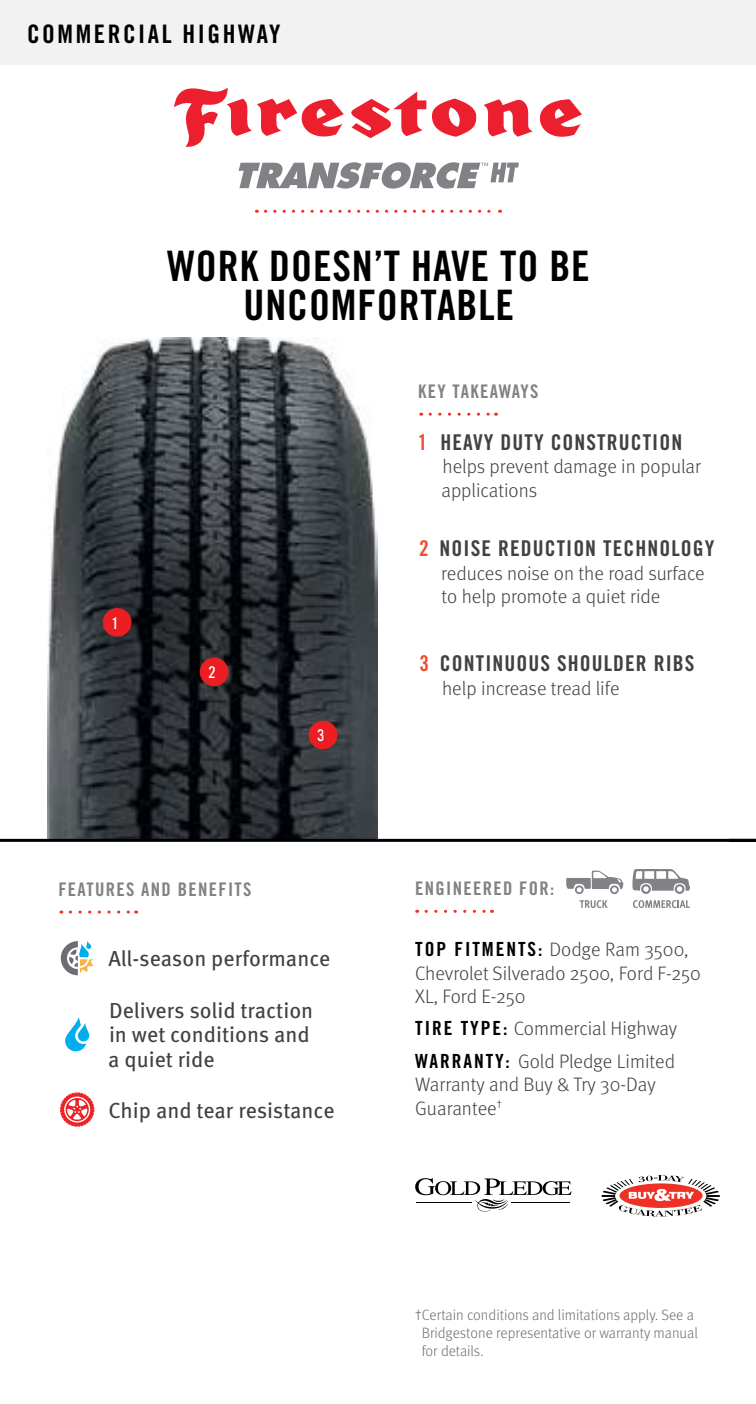
<style>
.page{position:relative;width:756px;height:1404px;background:#fff}
.page>*{position:absolute;margin:0;border:0;box-sizing:border-box;transform-origin:0 0}
.t1{font:42px/39px "Trade Gothic LT Std Bd Cn 20";letter-spacing:.02em;color:#000;text-align:center}
.t2{font:25.5px "Trade Gothic LT Std Bd Cn 20";letter-spacing:.1em;color:#000}
.t3{font:21.6px/24.9px "Meta OT";color:#414042}
.t4{font:21.6px "Trade Gothic LT Std Bd Cn 20";letter-spacing:.05em;color:#414042}
.t5{font:300 19.5px/23.1px "Meta OT";color:#414042}
.t6{font:18.6px "Trade Gothic LT Std Bd Cn 20";letter-spacing:.07em;color:#808285}
.t7{font:300 15px/18px "Meta OT";color:#6d6e71}
.t8{font:300 14.7px "YWFT Ultramagnetic";color:#fff}
.s1{color:#f04d30}
.s2{font-family:"Trade Gothic LT Std Bd Cn 20";font-weight:400;color:#000}
</style>
<div class="page">
<div style="left:0;top:0;width:756px;height:65px;background:#f2f2f2"></div>
<img style="left:47px;top:338px;width:331px;height:501px">
<div style="left:103px;top:608px;width:28px;height:29px;background:#ed1d24;border-radius:50%"></div>
<div style="left:200px;top:658px;width:28px;height:28px;background:#ed1d24;border-radius:50%"></div>
<div style="left:309px;top:721px;width:28px;height:28px;background:#ed1d24;border-radius:50%"></div>
<svg style="left:174px;top:88px;width:303px;height:59px"></svg>
<svg style="left:483px;top:99px;width:99px;height:38px"></svg>
<svg style="left:239px;top:162px;width:280px;height:27px"></svg>
<svg style="left:265px;top:210px;width:236px;height:3px"></svg>
<svg style="left:60px;top:1092px;width:34px;height:35px"></svg>
<svg style="left:65px;top:1017px;width:24px;height:34px"></svg>
<svg style="left:61px;top:941px;width:33px;height:34px"></svg>
<svg style="left:632px;top:869px;width:58px;height:39px"></svg>
<svg style="left:580px;top:900px;width:28px;height:8px"></svg>
<svg style="left:566px;top:871px;width:58px;height:23px"></svg>
<svg style="left:415px;top:1178px;width:157px;height:34px"></svg>
<svg style="left:602px;top:1175px;width:118px;height:41px"></svg>
<svg style="left:70px;top:911px;width:67px;height:3px"></svg>
<svg style="left:426px;top:910px;width:66px;height:3px"></svg>
<svg style="left:430px;top:413px;width:66px;height:3px"></svg>
<hr style="left:0;top:839px;width:756px;height:3px;background:#000">
<h2 class="t2" style="left:27px;top:19px;width:255px">COMMERCIAL HIGHWAY</h2>
<h1 class="t1" style="left:167px;top:246px;width:424px">WORK DOESN’T HAVE TO BE<br>UNCOMFORTABLE</h1>
<p class="t6" style="left:418px;top:380px;width:122px">KEY TAKEAWAYS</p>
<p class="t8" style="left:112px;top:615px;width:6px">1</p>
<p class="t8" style="left:208px;top:665px;width:9px">2</p>
<p class="t6" style="left:58px;top:878px;width:195px">FEATURES AND BENEFITS</p>
<p class="t8" style="left:317px;top:728px;width:9px">3</p>
<p class="t3" style="left:108px;top:947px;width:224px">All-season performance</p>
<p class="t3" style="left:108px;top:998px;width:207px">Delivers solid traction in wet conditions and a quiet ride</p>
<p class="t3" style="left:108px;top:1098px;width:228px">Chip and tear resistance</p>
<p class="t4" style="left:418px;top:429px;width:266px"><span class="s1">1</span> HEAVY DUTY CONSTRUCTION</p>
<p class="t5" style="left:441px;top:454px;width:261px;line-height:24.6px">helps prevent damage in popular applications</p>
<p class="t4" style="left:419px;top:536px;width:297px"><span class="s1">2</span> NOISE REDUCTION TECHNOLOGY</p>
<p class="t5" style="left:441px;top:562px;width:265px">reduces noise on the road surface to help promote a quiet ride</p>
<p class="t4" style="left:419px;top:651px;width:277px"><span class="s1">3</span> CONTINUOUS SHOULDER RIBS</p>
<p class="t5" style="left:442px;top:677px;width:179px">help increase tread life</p>
<p class="t6" style="left:415px;top:877px;width:141px">ENGINEERED FOR:</p>
<p class="t5" style="left:415px;top:938px;width:287px"><span class="s2">TOP FITMENTS:</span> Dodge Ram 3500,<br>Chevrolet Silverado 2500, Ford F-250<br>XL, Ford E-250</p>
<p class="t5" style="left:415px;top:1013px;width:264px;line-height:32.7px"><span class="s2">TIRE TYPE:</span> Commercial Highway<br><span class="s2">WARRANTY:</span> Gold Pledge Limited</p>
<p class="t5" style="left:415px;top:1073px;width:242px">Warranty and Buy &amp; Try 30-Day<br>Guarantee<sup>†</sup></p>
<p class="t7" style="left:422px;top:1307px;width:278px;text-indent:-7px">† Certain conditions and limitations apply. See a<br>Bridgestone representative or warranty manual for details.</p>
</div>
